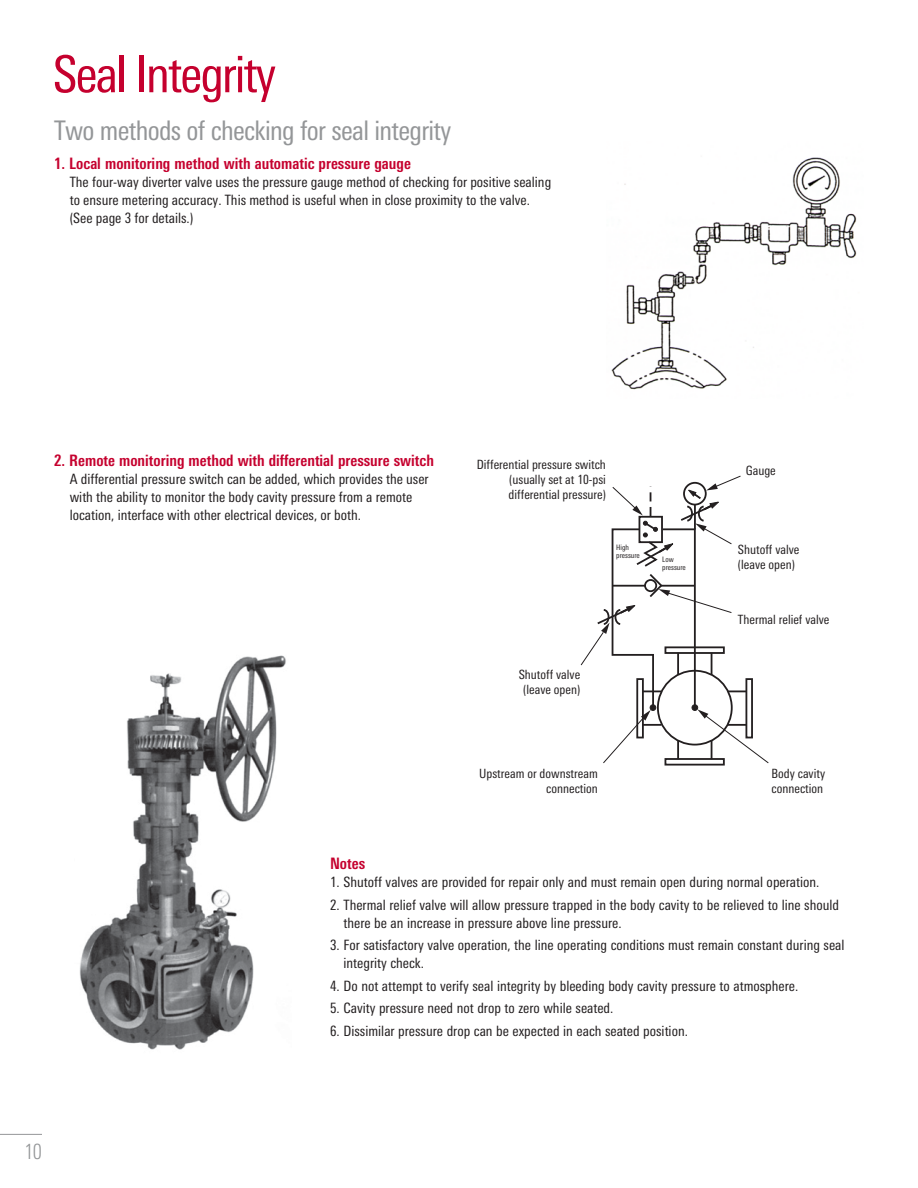
<style>
.page{position:relative;width:918px;height:1188px;background:#fff}
.page>*{position:absolute;margin:0;border:0;box-sizing:border-box;transform-origin:0 0}
.Head_Non-Branding{font:condensed 51px "Univers Next Pro";letter-spacing:-.04em;color:#c5002e}
.Subhead{font:condensed 27px "Univers Next Pro";letter-spacing:-.025em;color:#949698}
.t1{font:300 condensed 21px "Univers Next Pro";color:#949698}
.Body_Head{font:700 condensed 15.75px "Univers Next Pro";color:#c5002e}
.Body_Text{font:condensed 14.25px/18px "Univers Next Pro";color:#231f20}
.Callouts{font:condensed 12.75px/15px "Univers Next Pro";color:#231f20}
.Callouts-2{font:condensed 7.5px/8.2px "Univers Next Pro";color:#231f20}
</style>
<div class="page">
<img style="left:611px;top:157px;width:246px;height:233px">
<img style="left:79px;top:655px;width:207px;height:395px">
<div style="left:665px;top:758px;width:60px;height:8px;border:2px solid #231f20"></div>
<svg style="left:580px;top:475px;width:189px;height:289px"></svg>
<hr style="left:0;top:1134px;width:42px;height:1px;background:#949698">
<p class="Head_Non-Branding" style="left:53px;top:45px;width:225px">Seal Integrity</p>
<p class="Subhead" style="left:54px;top:114px;width:399px">Two methods of checking for seal integrity</p>
<p class="Body_Head" style="left:54px;top:154px;width:358px">1. Local monitoring method with automatic pressure gauge</p>
<p class="Body_Text" style="left:70px;top:173px;width:483px">The four-way diverter valve uses the pressure gauge method of checking for positive sealing to ensure metering accuracy. This method is useful when in close proximity to the valve. (See page 3 for details.)</p>
<p class="Body_Head" style="left:54px;top:451px;width:382px">2. Remote monitoring method with differential pressure switch</p>
<p class="Body_Text" style="left:70px;top:469px;width:360px">A differential pressure switch can be added, which provides the user with the ability to monitor the body cavity pressure from a remote location, interface with other electrical devices, or both.</p>
<p class="Callouts" style="left:509px;top:457px;width:99px;text-align:justify;text-indent:-32px">Differential pressure switch (usually set at 10-psi differential pressure)</p>
<p class="Callouts" style="left:746px;top:463px;width:31px">Gauge</p>
<p class="Callouts-2" style="left:616px;top:543px;width:25px">High pressure</p>
<p class="Callouts-2" style="left:662px;top:555px;width:25px">Low pressure</p>
<p class="Callouts" style="left:519px;top:667px;width:63px;text-align:center">Shutoff valve (leave open)</p>
<p class="Callouts" style="left:479px;top:766px;width:120px;text-align:right">Upstream or downstream connection</p>
<p class="Callouts" style="left:738px;top:542px;width:63px">Shutoff valve (leave open)</p>
<p class="Callouts" style="left:738px;top:612px;width:93px">Thermal relief valve</p>
<p class="Callouts" style="left:772px;top:766px;width:55px">Body cavity connection</p>
<p class="Body_Head" style="left:330px;top:854px;width:37px">Notes</p>
<p class="Body_Text" style="left:330px;top:873px;width:489px">1. Shutoff valves are provided for repair only and must remain open during normal operation.</p>
<p class="Body_Text" style="left:344px;top:895px;width:497px;text-indent:-14px">2. Thermal relief valve will allow pressure trapped in the body cavity to be relieved to line should there be an increase in pressure above line pressure.</p>
<p class="Body_Text" style="left:344px;top:936px;width:503px;text-indent:-14px">3. For satisfactory valve operation, the line operating conditions must remain constant during seal integrity check.</p>
<p class="Body_Text" style="left:330px;top:976px;width:468px">4. Do not attempt to verify seal integrity by bleeding body cavity pressure to atmosphere.</p>
<p class="Body_Text" style="left:330px;top:999px;width:283px">5. Cavity pressure need not drop to zero while seated.</p>
<p class="Body_Text" style="left:330px;top:1021px;width:357px">6. Dissimilar pressure drop can be expected in each seated position.</p>
<h3 class="t1" style="left:24px;top:1139px;width:19px">10</h3>
</div>
